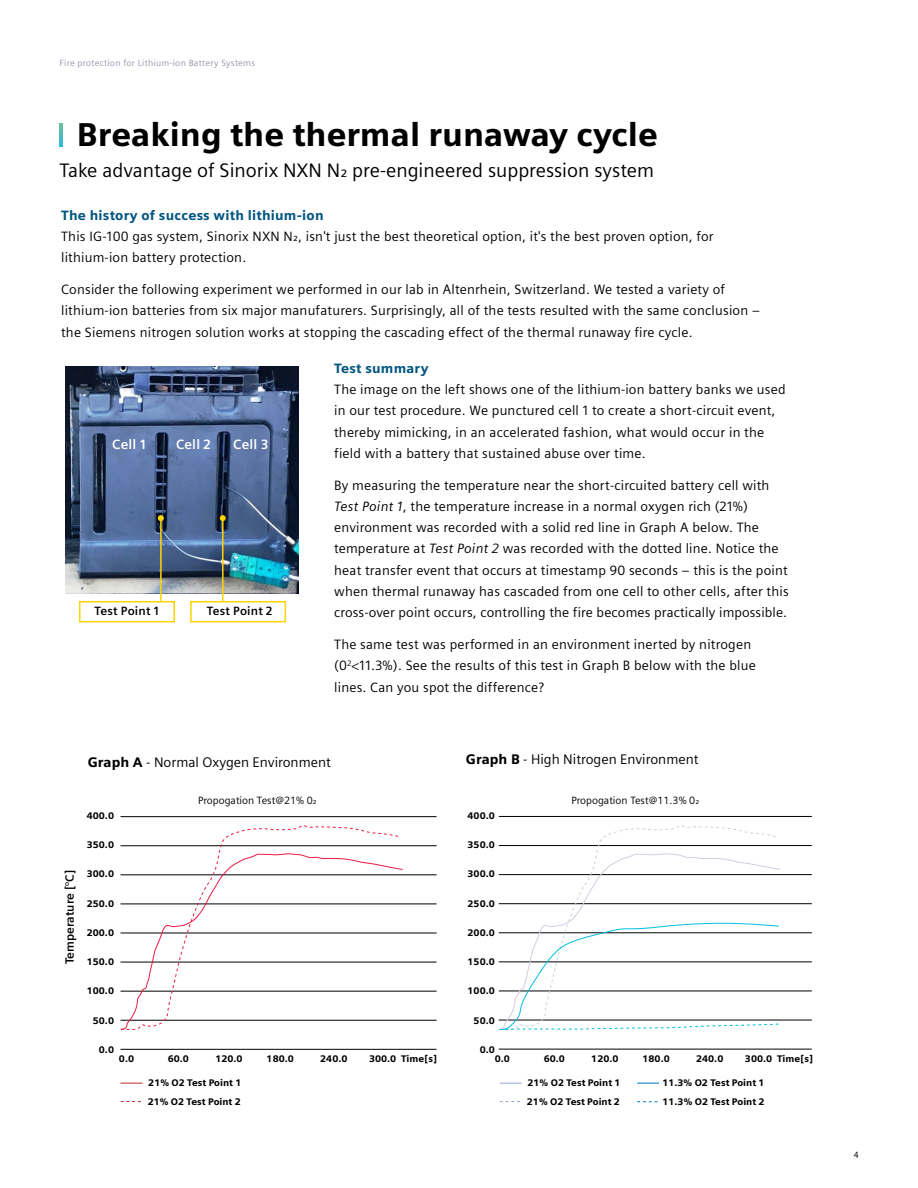
<style>
.page{position:relative;width:918px;height:1188px;background:#fff}
.page>*{position:absolute;margin:0;border:0;box-sizing:border-box;transform-origin:0 0}
.t1{font:900 33px "Siemens Sans";color:#000}
.t2{font:19.5px "Siemens Sans";color:#000}
.t3{font:13.95px "Siemens Sans";color:#000}
.t4{font:13.5px/21.3px "Siemens Sans";letter-spacing:.015em;color:#000}
.t5{font:900 13.5px "Siemens Sans";letter-spacing:.015em;color:#005680}
.t6{font:700 13.5px "Siemens Sans";letter-spacing:.015em;color:#fff}
.t7{font:700 12px "Siemens Sans";letter-spacing:.005em;color:#000}
.t8{font:10.5px "Siemens Sans";color:#000}
.t9{font:900 9.6px/18.5px "Siemens Sans";color:#000}
.t10{font:9px "Siemens Sans";letter-spacing:.03em;color:#9398ad}
.t11{font:9px "Siemens Sans";color:#000}
.s1{font-style:italic}
.s2{font-weight:900}
</style>
<div class="page">
<hr style="left:0;top:600px;width:1px;height:588px;background:#dee0e4">
<svg style="left:60px;top:124px;width:3px;height:23px"></svg>
<hr style="left:121px;top:1049px;width:316px;height:1px;background:#000">
<hr style="left:121px;top:1020px;width:316px;height:1px;background:#000">
<hr style="left:121px;top:991px;width:316px;height:1px;background:#000">
<hr style="left:121px;top:962px;width:316px;height:1px;background:#000">
<hr style="left:121px;top:933px;width:316px;height:1px;background:#000">
<hr style="left:121px;top:904px;width:316px;height:1px;background:#000">
<hr style="left:121px;top:875px;width:316px;height:1px;background:#000">
<hr style="left:121px;top:845px;width:316px;height:1px;background:#000">
<hr style="left:121px;top:816px;width:316px;height:1px;background:#000">
<hr style="left:499px;top:1049px;width:313px;height:1px;background:#000">
<hr style="left:499px;top:1020px;width:313px;height:1px;background:#000">
<hr style="left:499px;top:991px;width:313px;height:1px;background:#000">
<hr style="left:499px;top:962px;width:313px;height:1px;background:#000">
<hr style="left:499px;top:933px;width:313px;height:1px;background:#000">
<hr style="left:499px;top:903px;width:313px;height:1px;background:#000">
<hr style="left:499px;top:874px;width:313px;height:1px;background:#000">
<hr style="left:499px;top:845px;width:313px;height:1px;background:#000">
<hr style="left:499px;top:816px;width:313px;height:1px;background:#000">
<svg style="left:500px;top:1083px;width:22px;height:1px"></svg>
<svg style="left:500px;top:1101px;width:20px;height:1px"></svg>
<svg style="left:121px;top:1083px;width:22px;height:1px"></svg>
<svg style="left:121px;top:1101px;width:20px;height:1px"></svg>
<svg style="left:637px;top:1083px;width:22px;height:1px"></svg>
<svg style="left:637px;top:1101px;width:21px;height:1px"></svg>
<svg style="left:120px;top:825px;width:282px;height:205px"></svg>
<svg style="left:498px;top:825px;width:282px;height:205px"></svg>
<svg style="left:499px;top:922px;width:282px;height:108px"></svg>
<img style="left:66px;top:366px;width:233px;height:227px">
<hr style="left:160px;top:518px;width:2px;height:83px;background:#ffd400">
<svg style="left:158px;top:515px;width:6px;height:6px"></svg>
<hr style="left:222px;top:518px;width:2px;height:83px;background:#ffd400">
<svg style="left:220px;top:515px;width:6px;height:6px"></svg>
<div style="left:79px;top:601px;width:96px;height:21px;border:2px solid #ffd400"></div>
<div style="left:190px;top:601px;width:96px;height:21px;border:2px solid #ffd400"></div>
<p class="t10" style="left:60px;top:56px;width:197px">Fire protection for Lithium-ion Battery Systems</p>
<h1 class="t1" style="left:77px;top:109px;width:582px">Breaking the thermal runaway cycle</h1>
<h2 class="t2" style="left:60px;top:155px;width:596px">Take advantage of Sinorix NXN N2 pre-engineered suppression system</h2>
<p class="t5" style="left:61px;top:204px;width:264px">The history of success with lithium-ion</p>
<p class="t4" style="left:61px;top:225px;width:654px">This IG-100 gas system, Sinorix NXN N2, isn't just the best theoretical option, it's the best proven option, for lithium-ion battery protection.</p>
<p class="t4" style="left:61px;top:278px;width:700px">Consider the following experiment we performed in our lab in Altenrhein, Switzerland. We tested a variety of lithium-ion batteries from six major manufaturers. Surprisingly, all of the tests resulted with the same conclusion – the Siemens nitrogen solution works at stopping the cascading effect of the thermal runaway fire cycle.</p>
<p class="t5" style="left:334px;top:357px;width:96px">Test summary</p>
<p class="t4" style="left:334px;top:378px;width:453px">The image on the left shows one of the lithium-ion battery banks we used in our test procedure. We punctured cell 1 to create a short-circuit event, thereby mimicking, in an accelerated fashion, what would occur in the field with a battery that sustained abuse over time.</p>
<p class="t4" style="left:334px;top:473px;width:456px">By measuring the temperature near the short-circuited battery cell with <span class="s1">Test Point 1</span>, the temperature increase in a normal oxygen rich (21%) environment was recorded with a solid red line in Graph A below. The temperature at <span class="s1">Test Point 2</span> was recorded with the dotted line. Notice the heat transfer event that occurs at timestamp 90 seconds – this is the point when thermal runaway has cascaded from one cell to other cells, after this cross-over point occurs, controlling the fire becomes practically impossible.</p>
<p class="t4" style="left:334px;top:633px;width:423px">The same test was performed in an environment inerted by nitrogen (0<sup>2</sup>&lt;11.3%). See the results of this test in Graph B below with the blue lines. Can you spot the difference?</p>
<p class="t6" style="left:112px;top:434px;width:36px">Cell 1</p>
<p class="t6" style="left:176px;top:434px;width:37px">Cell 2</p>
<p class="t6" style="left:233px;top:434px;width:37px">Cell 3</p>
<p class="t7" style="left:95px;top:602px;width:66px">Test Point 1</p>
<p class="t7" style="left:207px;top:602px;width:67px">Test Point 2</p>
<p class="t7" style="left:60px;top:964px;width:96px;rotate:-90deg">Temperature [°C]</p>
<p class="t3" style="left:88px;top:751px;width:245px"><span class="s2">Graph A</span> - Normal Oxygen Environment</p>
<p class="t3" style="left:466px;top:749px;width:234px"><span class="s2">Graph B</span> - High Nitrogen Environment</p>
<p class="t8" style="left:198px;top:792px;width:120px">Propogation Test@21% 02</p>
<p class="t8" style="left:571px;top:792px;width:129px">Propogation Test@11.3% 02</p>
<p class="t9" style="left:87px;top:806px;width:29px">400.0</p>
<p class="t9" style="left:87px;top:835px;width:29px">350.0</p>
<p class="t9" style="left:87px;top:864px;width:29px">300.0</p>
<p class="t9" style="left:87px;top:894px;width:29px">250.0</p>
<p class="t9" style="left:87px;top:923px;width:29px">200.0</p>
<p class="t9" style="left:87px;top:952px;width:29px">150.0</p>
<p class="t9" style="left:87px;top:981px;width:29px">100.0</p>
<p class="t9" style="left:93px;top:1011px;width:23px">50.0</p>
<p class="t9" style="left:99px;top:1040px;width:17px">0.0</p>
<p class="t9" style="left:468px;top:806px;width:29px">400.0</p>
<p class="t9" style="left:468px;top:835px;width:29px">350.0</p>
<p class="t9" style="left:468px;top:864px;width:29px">300.0</p>
<p class="t9" style="left:468px;top:894px;width:29px">250.0</p>
<p class="t9" style="left:468px;top:923px;width:29px">200.0</p>
<p class="t9" style="left:468px;top:952px;width:29px">150.0</p>
<p class="t9" style="left:468px;top:981px;width:29px">100.0</p>
<p class="t9" style="left:474px;top:1011px;width:23px">50.0</p>
<p class="t9" style="left:480px;top:1040px;width:17px">0.0</p>
<p class="t9" style="left:119px;top:1049px;width:17px">0.0</p>
<p class="t9" style="left:168px;top:1049px;width:23px">60.0</p>
<p class="t9" style="left:215px;top:1049px;width:29px">120.0</p>
<p class="t9" style="left:267px;top:1049px;width:29px">180.0</p>
<p class="t9" style="left:320px;top:1049px;width:29px">240.0</p>
<p class="t9" style="left:369px;top:1049px;width:70px">300.0 Time[s]</p>
<p class="t9" style="left:495px;top:1049px;width:17px">0.0</p>
<p class="t9" style="left:544px;top:1049px;width:23px">60.0</p>
<p class="t9" style="left:591px;top:1049px;width:29px">120.0</p>
<p class="t9" style="left:643px;top:1049px;width:29px">180.0</p>
<p class="t9" style="left:696px;top:1049px;width:29px">240.0</p>
<p class="t9" style="left:745px;top:1049px;width:70px">300.0 Time[s]</p>
<p class="t9" style="left:148px;top:1073px;width:95px">21% O2 Test Point 1<br>21% O2 Test Point 2</p>
<p class="t9" style="left:662px;top:1073px;width:104px">11.3% O2 Test Point 1<br>11.3% O2 Test Point 2</p>
<p class="t9" style="left:527px;top:1073px;width:95px">21% O2 Test Point 1<br>21% O2 Test Point 2</p>
<p class="t11" style="left:854px;top:1149px;width:7px">4</p>
</div>
